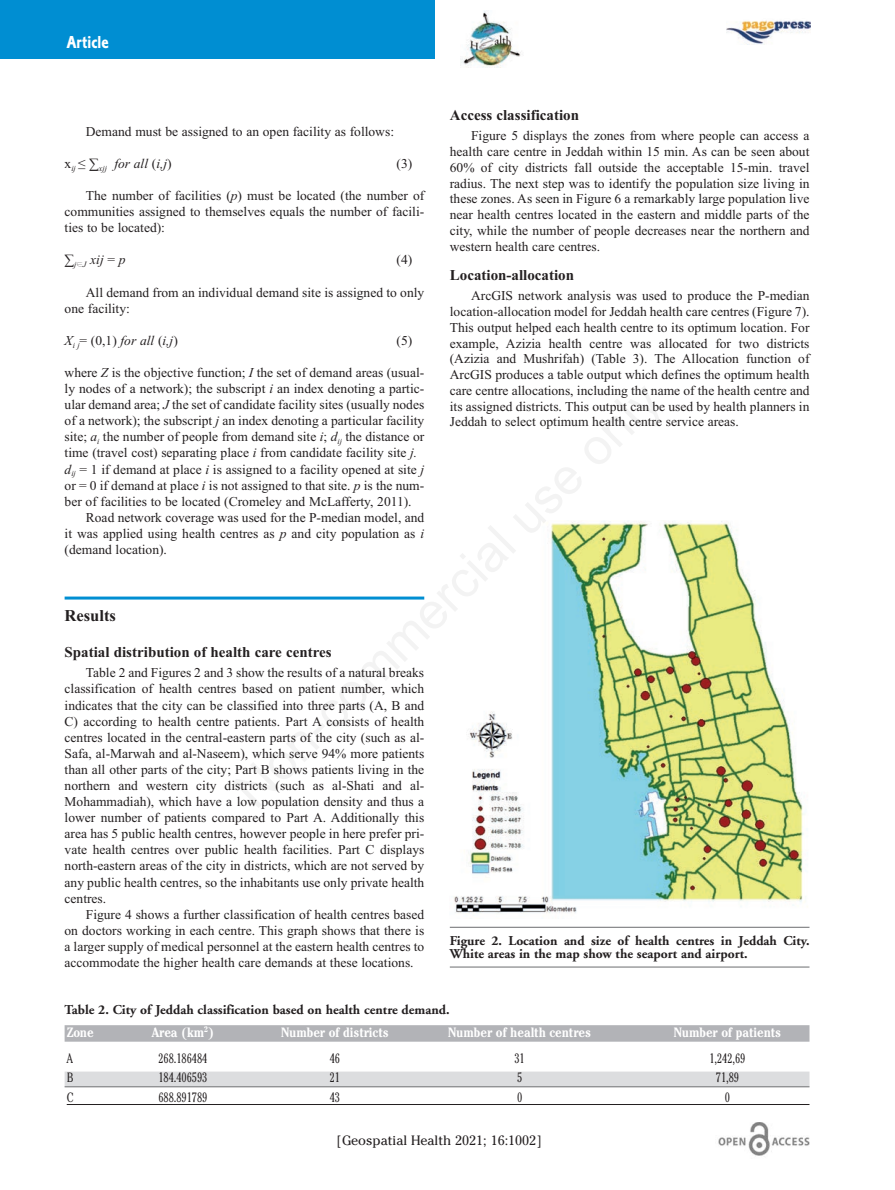
<style>
.page{position:relative;width:895px;height:1190px;background:#fff}
.page>*{position:absolute;margin:0;border:0;box-sizing:border-box;transform-origin:0 0}
.t1{font:18px "Corinthian Bold Condensed Plain";color:#fff}
.t2{font:700 16.5px "Times New Roman";color:#231f20}
.t3{font:700 15px "Times New Roman";color:#231f20}
.t4{font:13.5px/16px "Times New Roman";color:#231f20;text-align:justify}
.t5{font:700 13.5px/13.5px "Adobe Garamond";color:#231f20}
.t6{font:700 condensed 13.5px "Cheltenham";letter-spacing:-.01em;color:#fff}
.t7{font:300 condensed 13.5px "Cheltenham";letter-spacing:-.01em;color:#231f20}
.t8{font:italic 13.5px "Times New Roman";color:#231f20}
.t9{font:13.5px "Cheltenham";color:#231f20}
.s1{font-style:normal}
.s2{font-style:italic}
</style>
<div class="page">
<div style="left:0;top:0;width:434px;height:59px;background:#008ed2"></div>
<hr style="left:65px;top:596px;width:359px;height:3px;background:#008ed2">
<img style="left:718px;top:1122px;width:91px;height:34px">
<img style="left:460px;top:11px;width:61px;height:56px">
<img style="left:726px;top:20px;width:83px;height:25px">
<div style="left:65px;top:1025px;width:744px;height:16px;background:#b2b3b7"></div>
<div style="left:65px;top:1071px;width:744px;height:15px;background:#dcdddf"></div>
<hr style="left:65px;top:1086px;width:744px;height:1px;background:#6c6d70">
<hr style="left:67px;top:1104px;width:742px;height:1px;background:#231f20">
<hr style="left:449px;top:927px;width:360px;height:1px;background:#6c6d70">
<hr style="left:449px;top:966px;width:360px;height:1px;background:#6c6d70">
<img style="left:454px;top:521px;width:350px;height:392px">
<h1 class="t1" style="left:66px;top:36px;width:44px">Article</h1>
<p class="t4" style="left:86px;top:123px;width:309px">Demand must be assigned to an open facility as follows:</p>
<p class="t8" style="left:65px;top:155px;width:109px"><span class="s1">x</span><sub>ij</sub> <span class="s1">≤ ∑</span><sub>xjj</sub> for all <span class="s1">(</span>i,j<span class="s1">)</span></p>
<p class="t4" style="left:396px;top:155px;width:17px">(3)</p>
<p class="t4" style="left:65px;top:187px;width:361px;text-indent:21px">The number of facilities (<span class="s2">p</span>) must be located (the number of communities assigned to themselves equals the number of facili&shy;ties to be located):</p>
<p class="t8" style="left:65px;top:252px;width:62px"><span class="s1">∑</span><sub>j</sub><sub>∈</sub><sub>J</sub> xij <span class="s1">=</span> p</p>
<p class="t4" style="left:396px;top:252px;width:17px">(4)</p>
<p class="t4" style="left:65px;top:284px;width:361px;text-indent:21px">All demand from an individual demand site is assigned to only one facility:</p>
<p class="t8" style="left:65px;top:332px;width:115px">X<sub>i</sub> <sub>j</sub><span class="s1">= (0,1)</span> for all <span class="s1">(</span>i,j<span class="s1">)</span></p>
<p class="t4" style="left:396px;top:332px;width:17px">(5)</p>
<p class="t4" style="left:65px;top:364px;width:361px">where <span class="s2">Z</span> is the objective function; <span class="s2">I</span> the set of demand areas (usual-</p>
<p class="t4" style="left:65px;top:380px;width:361px">ly nodes of a network); the subscript <span class="s2">i</span> an index denoting a partic-</p>
<p class="t4" style="left:65px;top:396px;width:361px">ular demand area; <span class="s2">J</span> the set of candidate facility sites (usually nodes</p>
<p class="t4" style="left:65px;top:412px;width:361px">of a network); the subscript <span class="s2">j</span> an index denoting a particular facility</p>
<p class="t4" style="left:65px;top:429px;width:361px">site; <span class="s2">a</span><sub>i</sub> the number of people from demand site <span class="s2">i</span>; <span class="s2">d</span><sub>ij</sub> the distance or</p>
<p class="t4" style="left:65px;top:445px;width:354px">time (travel cost) separating place <span class="s2">i</span> from candidate facility site <span class="s2">j.</span></p>
<p class="t4" style="left:65px;top:461px;width:361px"><span class="s2">d</span><sub>ij</sub> = 1 if demand at place <span class="s2">i</span> is assigned to a facility opened at site <span class="s2">j</span></p>
<p class="t4" style="left:65px;top:477px;width:361px">or = 0 if demand at place <span class="s2">i</span> is not assigned to that site. <span class="s2">p</span> is the num-</p>
<p class="t4" style="left:65px;top:493px;width:348px">ber of facilities to be located (Cromeley and McLafferty, 2011).</p>
<p class="t4" style="left:86px;top:509px;width:340px">Road network coverage was used for the P-median model, and</p>
<p class="t4" style="left:65px;top:525px;width:361px">it was applied using health centres as <span class="s2">p</span> and city population as <span class="s2">i</span></p>
<p class="t4" style="left:65px;top:541px;width:104px">(demand location).</p>
<p class="t2" style="left:65px;top:605px;width:53px">Results</p>
<p class="t3" style="left:65px;top:643px;width:268px">Spatial distribution of health care centres</p>
<p class="t4" style="left:65px;top:664px;width:361px;text-indent:21px">Table 2 and Figures 2 and 3 show the results of a natural breaks classification of health centres based on patient number, which indicates that the city can be classified into three parts (A, B and C) according to health centre patients. Part A consists of health centres located in the central-eastern parts of the city (such as al-Safa, al-Marwah and al-Naseem), which serve 94% more patients than all other parts of the city; Part B shows patients living in the northern and western city districts (such as al-Shati and al-Mohammadiah), which have a low population density and thus a lower number of patients compared to Part A. Additionally this area has 5 public health centres, however people in here prefer pri&shy;vate health centres over public health facilities. Part C displays north-eastern areas of the city in districts, which are not served by any public health centres, so the inhabitants use only private health centres.</p>
<p class="t4" style="left:64px;top:906px;width:361px;text-indent:21px">Figure 4 shows a further classification of health centres based on doctors working in each centre. This graph shows that there is a larger supply of medical personnel at the eastern health centres to accommodate the higher health care demands at these locations.</p>
<p class="t3" style="left:449px;top:106px;width:131px">Access classification</p>
<p class="t4" style="left:449px;top:128px;width:361px;text-indent:21px">Figure 5 displays the zones from where people can access a health care centre in Jeddah within 15 min. As can be seen about 60% of city districts fall outside the acceptable 15-min. travel radius. The next step was to identify the population size living in these zones. As seen in Figure 6 a remarkably large population live near health centres located in the eastern and middle parts of the city, while the number of people decreases near the northern and western health care centres.</p>
<p class="t3" style="left:449px;top:266px;width:126px">Location-allocation</p>
<p class="t4" style="left:449px;top:288px;width:361px;text-indent:21px">ArcGIS network analysis was used to produce the P-median location-allocation model for Jeddah health care centres (Figure 7).<br>This output helped each health centre to its optimum location. For example, Azizia health centre was allocated for two districts (Azizia and Mushrifah) (Table 3). The Allocation function of ArcGIS produces a table output which defines the optimum health care centre allocations, including the name of the health centre and its assigned districts. This output can be used by health planners in Jeddah to select optimum health centre service areas.</p>
<p class="t5" style="left:449px;top:935px;width:361px">Figure 2. Location and size of health centres in Jeddah City.<br>White areas in the map show the seaport and airport.</p>
<p class="t5" style="left:65px;top:1004px;width:386px">Table 2. City of Jeddah classification based on health centre demand.</p>
<p class="t6" style="left:67px;top:1028px;width:29px">Zone</p>
<p class="t6" style="left:152px;top:1028px;width:64px">Area (km<sup>2</sup>)</p>
<p class="t6" style="left:281px;top:1028px;width:109px">Number of districts</p>
<p class="t6" style="left:448px;top:1028px;width:144px">Number of health centres</p>
<p class="t6" style="left:673px;top:1028px;width:109px">Number of patients</p>
<p class="t7" style="left:67px;top:1053px;width:7px">A</p>
<p class="t7" style="left:158px;top:1053px;width:50px">268.186484</p>
<p class="t7" style="left:329px;top:1053px;width:12px">46</p>
<p class="t7" style="left:514px;top:1053px;width:12px">31</p>
<p class="t7" style="left:709px;top:1053px;width:37px">1,242,69</p>
<p class="t7" style="left:67px;top:1073px;width:8px">B</p>
<p class="t7" style="left:158px;top:1073px;width:50px">184.406593</p>
<p class="t7" style="left:329px;top:1073px;width:12px">21</p>
<p class="t7" style="left:516px;top:1073px;width:7px">5</p>
<p class="t7" style="left:715px;top:1073px;width:25px">71,89</p>
<p class="t7" style="left:67px;top:1092px;width:8px">C</p>
<p class="t7" style="left:158px;top:1092px;width:50px">688.891789</p>
<p class="t7" style="left:329px;top:1092px;width:12px">43</p>
<p class="t7" style="left:516px;top:1092px;width:7px">0</p>
<p class="t7" style="left:724px;top:1092px;width:7px">0</p>
<p class="t9" style="left:336px;top:1132px;width:206px">[Geospatial Health 2021; 16:1002]</p>
</div>
